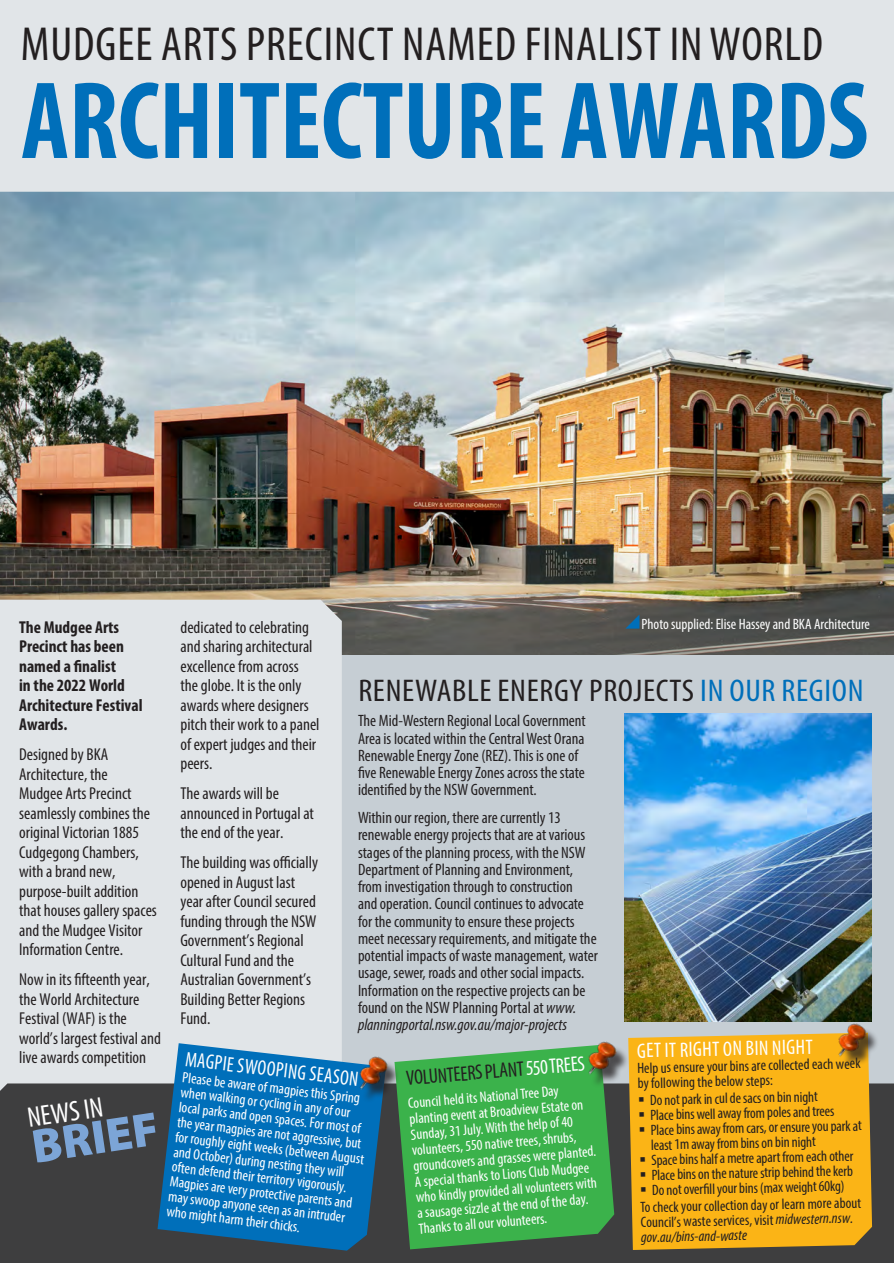
<style>
.page{position:relative;width:894px;height:1263px;background:#fff}
.page>*{position:absolute;margin:0;border:0;box-sizing:border-box;transform-origin:0 0}
.t1{font:700 condensed 111px "Myriad Pro";color:#006fba;scale:.94 1}
.t2{font:condensed 48px "Myriad Pro";letter-spacing:.02em;color:#231f20}
.t3{font:900 48px "Myriad Pro";color:#7ca5d7}
.t4{font:condensed 31.5px "Myriad Pro";letter-spacing:.02em;color:#231f20;scale:1.08 1}
.t5{font:condensed 28.5px "Myriad Pro";color:#fff}
.t6{font:condensed 21px "Myriad Pro";color:#231f20;scale:.95 1}
.t7{font:condensed 21px "Myriad Pro";color:#fff}
.t8{font:condensed 21px "Myriad Pro";color:#fff;scale:.93 1}
.t9{font:condensed 17.25px/19.5px "Myriad Pro";color:#231f20}
.t10{font:700 condensed 17.25px/19.5px "Myriad Pro";color:#231f20}
.t11{font:condensed 16.5px/17.2px "Myriad Pro";color:#231f20}
.t12{font:condensed 15px/15px "Myriad Pro";color:#fff}
.Bullet_indent_text_I{font:condensed 15px/15.1px "Myriad Pro";color:#231f20}
.s1{color:#006fba}
.s2{font-style:italic}
.s3{color:#fff}
</style>
<div class="page">
<img style="left:0;top:192px;width:893px;height:463px">
<div style="left:341px;top:655px;width:552px;height:608px;background:#c6ced4"></div>
<div style="left:0;top:600px;width:342px;height:483px;background:#e1e5e8"></div>
<div style="left:0;top:1083px;width:893px;height:180px;background:#3e3e3f"></div>
<svg style="left:157px;top:1043px;width:229px;height:207px;background:#1470ae"></svg>
<div style="left:0;top:0;width:893px;height:192px;background:#e1e5e8"></div>
<svg style="left:394px;top:1046px;width:220px;height:203px;background:#40a84e"></svg>
<svg style="left:625px;top:614px;width:14px;height:14px"></svg>
<div style="left:628px;top:1033px;width:244px;height:217px;background:#fbb416"></div>
<div style="left:362px;top:1060px;width:38px;height:42px;background:#231f20;opacity:.75"></div>
<img style="left:356px;top:1054px;width:34px;height:40px">
<div style="left:840px;top:1027px;width:39px;height:42px;background:#231f20;opacity:.75"></div>
<img style="left:835px;top:1023px;width:33px;height:38px">
<div style="left:590px;top:1045px;width:39px;height:42px;background:#231f20;opacity:.75"></div>
<img style="left:585px;top:1041px;width:33px;height:38px">
<img style="left:624px;top:714px;width:247px;height:308px">
<p class="t2" style="left:21px;top:16px;width:804px">MUDGEE ARTS PRECINCT NAMED FINALIST IN WORLD</p>
<p class="t1" style="left:21px;top:52px;width:902px">ARCHITECTURE AWARDS</p>
<p class="t12" style="left:641px;top:616px;width:230px">Photo supplied: Elise Hassey and BKA Architecture</p>
<p class="t9" style="left:180px;top:617px;width:141px">dedicated to celebrating and sharing architectural excellence from across the globe. It is the only awards where designers pitch their work to a panel of expert judges and their peers.</p>
<p class="t9" style="left:180px;top:783px;width:135px">The awards will be announced in Portugal at the end of the year.</p>
<p class="t9" style="left:180px;top:852px;width:139px">The building was officially opened in August last year after Council secured funding through the NSW<br>Government’s Regional<br>Cultural Fund and the<br>Australian Government’s<br>Building Better Regions<br>Fund.</p>
<p class="t10" style="left:19px;top:617px;width:125px">The Mudgee Arts<br>Precinct has been named a finalist<br>in the 2022 World<br>Architecture Festival<br>Awards.</p>
<p class="t9" style="left:19px;top:744px;width:139px">Designed by BKA<br>Architecture, the<br>Mudgee Arts Precinct seamlessly combines the original Victorian 1885<br>Cudgegong Chambers, with a brand new, purpose-built addition that houses gallery spaces and the Mudgee Visitor<br>Information Centre.</p>
<p class="t9" style="left:19px;top:969px;width:143px">Now in its fifteenth year, the World Architecture<br>Festival (WAF) is the world’s largest festival and live awards competition</p>
<p class="t4" style="left:358px;top:671px;width:469px">RENEWABLE ENERGY PROJECTS <span class="s1">IN OUR REGION</span></p>
<p class="t11" style="left:358px;top:712px;width:229px">The Mid-Western Regional Local Government Area is located within the Central West Orana Renewable Energy Zone (REZ). This is one of five Renewable Energy Zones across the state identified by the NSW Government.</p>
<p class="t11" style="left:358px;top:809px;width:241px">Within our region, there are currently 13 renewable energy projects that are at various stages of the planning process, with the NSW Department of Planning and Environment, from investigation through to construction<br>and operation. Council continues to advocate for the community to ensure these projects meet necessary requirements, and mitigate the potential impacts of waste management, water usage, sewer, roads and other social impacts.<br>Information on the respective projects can be found on the NSW Planning Portal at <span class="s2">www. planningportal.nsw.gov.au/major-projects</span></p>
<p class="t7" style="left:636px;top:1037px;width:177px;rotate:-1deg">GET IT RIGHT ON BIN NIGHT</p>
<p class="Bullet_indent_text_I" style="left:637px;top:1060px;width:225px;rotate:-1deg">Help us ensure your bins are collected each week by following the below steps:</p>
<p class="Bullet_indent_text_I" style="left:637px;top:1092px;width:181px;rotate:-1deg">▪ Do not park in cul de sacs on bin night</p>
<p class="Bullet_indent_text_I" style="left:638px;top:1107px;width:197px;rotate:-1deg">▪ Place bins well away from poles and trees</p>
<p class="Bullet_indent_text_I" style="left:650px;top:1121px;width:212px;text-indent:-12px;rotate:-1deg">▪ Place bins away from cars, or ensure you park at least 1m away from bins on bin night</p>
<p class="Bullet_indent_text_I" style="left:639px;top:1152px;width:216px;rotate:-1deg">▪ Space bins half a metre apart from each other</p>
<p class="Bullet_indent_text_I" style="left:639px;top:1167px;width:215px;rotate:-1deg">▪ Place bins on the nature strip behind the kerb</p>
<p class="Bullet_indent_text_I" style="left:639px;top:1182px;width:206px;rotate:-1deg">▪ Do not overfi ll your bins (max weight 60kg)</p>
<p class="Bullet_indent_text_I" style="left:640px;top:1199px;width:222px;rotate:-1deg">To check your collection day or learn more about<br>Council’s waste services, visit <span class="s2">midwestern.nsw. gov.au/bins-and-waste</span></p>
<p class="t8" style="left:187px;top:1046px;width:189px;rotate:7deg">MAGPIE SWOOPING SEASON</p>
<p class="t6" style="left:405px;top:1066px;width:190px;rotate:-5deg">VOLUNTEERS PLANT <span class="s3">550 TREES</span></p>
<p class="t12" style="left:407px;top:1095px;width:185px;line-height:15.8px;rotate:-5deg">Council held its National Tree Day planting event at Broadview Estate on Sunday, 31 July. With the help of 40 volunteers, 550 native trees, shrubs, groundcovers and grasses were planted.<br>A special thanks to Lions Club Mudgee who kindly provided all volunteers with a sausage sizzle at the end of the day.<br>Thanks to all our volunteers.</p>
<p class="t12" style="left:183px;top:1069px;width:192px;rotate:7deg">Please be aware of magpies this Spring when walking or cycling in any of our local parks and open spaces. For most of the year magpies are not aggressive, but for roughly eight weeks (between August and October) during nesting they will often defend their territory vigorously.<br>Magpies are very protective parents and may swoop anyone seen as an intruder who might harm their chicks.</p>
<p class="t5" style="left:25px;top:1101px;width:77px;rotate:-9deg">NEWS IN</p>
<p class="t3" style="left:28px;top:1114px;width:129px;rotate:-8deg">BRIEF</p>
</div>
